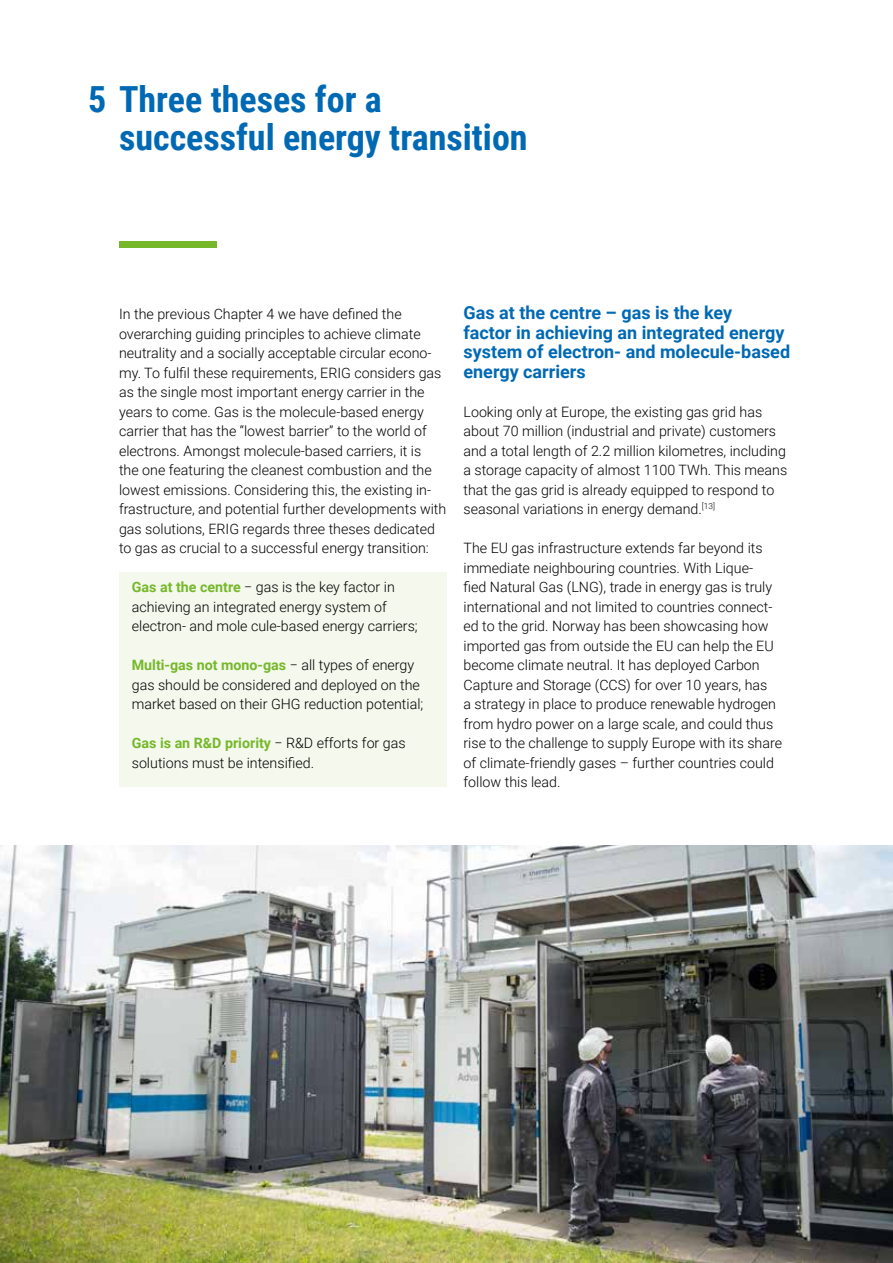
<style>
.page{position:relative;width:893px;height:1263px;background:#fff}
.page>*{position:absolute;margin:0;border:0;box-sizing:border-box;transform-origin:0 0}
.t1{font:700 36px/37.5px "Roboto Condensed";color:#0069b4}
.t2{font:700 18px/19.5px "Roboto";color:#0069b4}
.t3{font:300 14.25px/19.5px "Roboto";color:#000}
.s1{font-weight:700;color:#76b82a}
</style>
<div class="page">
<div style="left:119px;top:573px;width:327px;height:214px;background:#f4f8ed"></div>
<img style="left:0;top:846px;width:893px;height:417px">
<div style="left:119px;top:241px;width:98px;height:7px;background:#76b82a"></div>
<h1 class="t1" style="left:119px;top:79px;width:410px;text-indent:-31px">5 Three theses for a successful energy transition</h1>
<p class="t3" style="left:119px;top:304px;width:329px">In the previous Chapter 4 we have defined the overarching guiding principles to achieve climate neutrality and a socially acceptable circular econo&shy;my. To fulfil these requirements, ERIG considers gas as the single most important energy carrier in the years to come. Gas is the molecule-based energy carrier that has the “lowest barrier” to the world of electrons. Amongst molecule-based carriers, it is<br>the one featuring the cleanest combustion and the lowest emissions. Considering this, the existing in&shy;frastructure, and potential further developments with gas solutions, ERIG regards three theses dedicated to gas as crucial to a successful energy transition:</p>
<p class="t3" style="left:132px;top:577px;width:287px"><span class="s1">Gas at the centre</span> − gas is the key factor in achieving an integrated energy system of electron- and mole cule-based energy carriers;</p>
<p class="t3" style="left:132px;top:655px;width:293px"><span class="s1">Multi-gas not mono-gas</span> − all types of energy gas should be considered and deployed on the market based on their GHG reduction potential;</p>
<p class="t3" style="left:132px;top:733px;width:275px"><span class="s1">Gas is an R&amp;D priority</span> − R&amp;D efforts for gas solutions must be intensified.</p>
<p class="t2" style="left:463px;top:302px;width:328px">Gas at the centre – gas is the key<br>factor in achieving an integrated energy system of electron- and molecule-based energy carriers</p>
<p class="t3" style="left:463px;top:401px;width:325px">Looking only at Europe, the existing gas grid has about 70 million (industrial and private) customers and a total length of 2.2 million kilometres, including a storage capacity of almost 1100 TWh. This means that the gas grid is already equipped to respond to seasonal variations in energy demand.<sup>[13]</sup></p>
<p class="t3" style="left:463px;top:538px;width:320px">The EU gas infrastructure extends far beyond its immediate neighbouring countries. With Lique-<br>fied Natural Gas (LNG), trade in energy gas is truly international and not limited to countries connect&shy;ed to the grid. Norway has been showcasing how imported gas from outside the EU can help the EU become climate neutral. It has deployed Carbon Capture and Storage (CCS) for over 10 years, has<br>a strategy in place to produce renewable hydrogen from hydro power on a large scale, and could thus rise to the challenge to supply Europe with its share of climate-friendly gases – further countries could follow this lead.</p>
</div>
